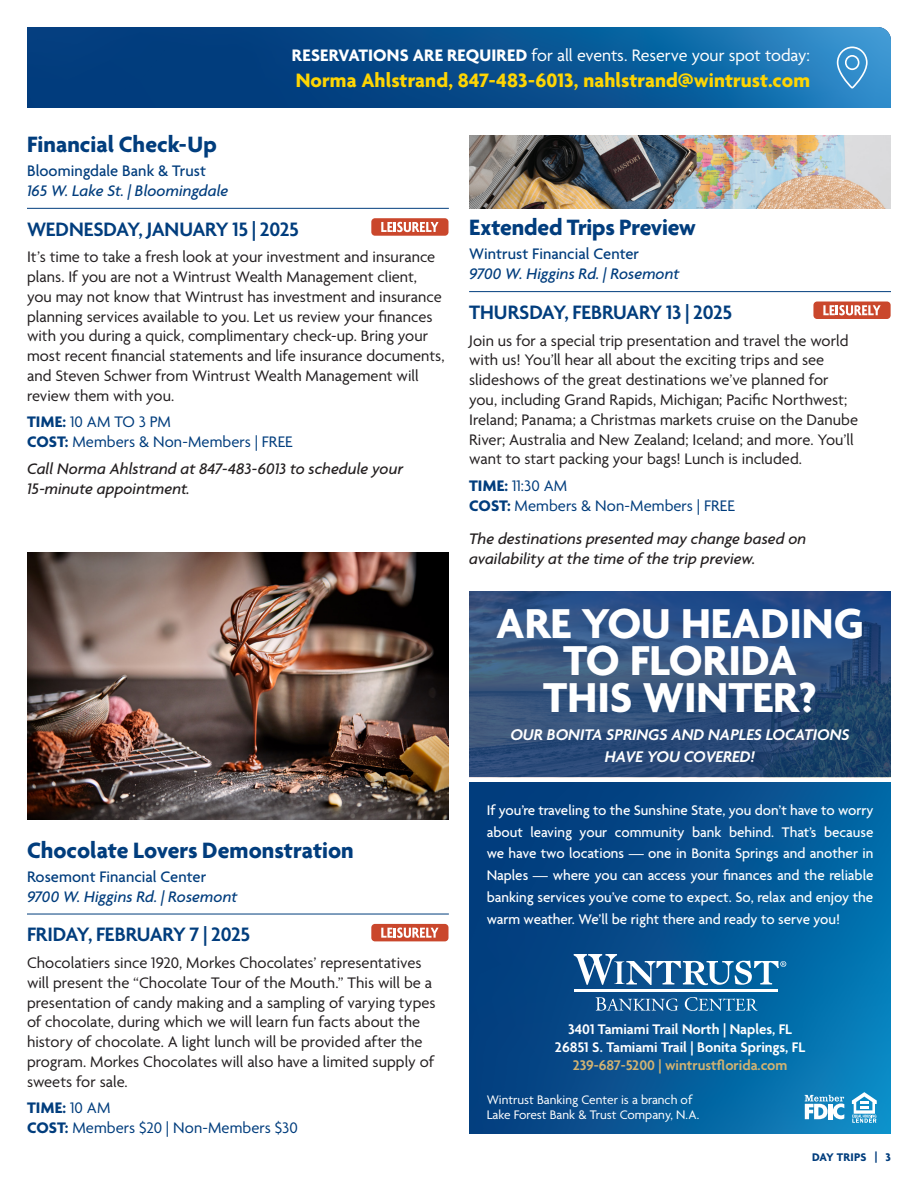
<style>
.page{position:relative;width:918px;height:1188px;background:#fff}
.page>*{position:absolute;margin:0;border:0;box-sizing:border-box;transform-origin:0 0}
.t1{font:700 45.15px/36.9px "Agenda";color:#fff;text-align:center}
.EVENT_TITLE{font:700 24px "Agenda";color:#013d7d}
.DATE{font:600 21px "Agenda";letter-spacing:-.01em;color:#013d7d}
.t2{font:700 21px "Agenda";letter-spacing:.005em;color:#fed503}
.t3{font:18px "Agenda";letter-spacing:-.005em;color:#fff}
.t4{font:italic 600 16.8px/21.8px "Agenda";color:#fff;text-align:center}
.Itin_text{font:16.5px/19.8px "Agenda";color:#231f20}
.Event_disclosure{font:italic 500 16.5px/19.8px "Agenda";letter-spacing:.005em;color:#231f20}
.Itin_event{font:italic 500 16.5px/19.8px "Agenda";letter-spacing:.005em;color:#013d7d}
.Itin_cost_call{font:16.5px "Agenda";letter-spacing:.005em;color:#013d7d}
.Itin_cost_call-2{font:700 16.5px "Agenda";color:#013d7d}
.t5{font:500 15px/21.8px "Agenda";color:#fff;text-align:justify}
.t6{font:600 15px/18.1px "Agenda";color:#fff;text-align:center}
.t7{font:13.35px/15px "Agenda";color:#fff}
.t8{font:700 12px "Agenda";letter-spacing:.01em;color:#013d7d}
.s1{font-weight:700}
.s2{font-style:normal}
.s3{font-weight:400}
.s4{color:#d2b371}
</style>
<div class="page">
<svg style="left:27px;top:27px;width:864px;height:81px;background:#0b5392"></svg>
<svg style="left:837px;top:47px;width:31px;height:41px"></svg>
<svg style="left:469px;top:782px;width:422px;height:352px;background:#045694"></svg>
<svg style="left:852px;top:1092px;width:25px;height:31px"></svg>
<svg style="left:805px;top:1095px;width:39px;height:24px"></svg>
<hr style="left:828px;top:1104px;width:4px;height:15px;background:#fff">
<img style="left:469px;top:592px;width:422px;height:185px">
<svg style="left:596px;top:997px;width:82px;height:14px"></svg>
<svg style="left:685px;top:997px;width:73px;height:14px"></svg>
<hr style="left:574px;top:990px;width:204px;height:2px;background:#fff">
<svg style="left:574px;top:954px;width:212px;height:31px"></svg>
<hr style="left:27px;top:914px;width:422px;height:1px;background:#013d7d">
<img style="left:27px;top:553px;width:422px;height:267px">
<div style="left:371px;top:924px;width:77px;height:17px;background:#ca472c;border-radius:4px"></div>
<svg style="left:381px;top:927px;width:58px;height:11px"></svg>
<hr style="left:469px;top:291px;width:422px;height:1px;background:#013d7d">
<img style="left:469px;top:135px;width:422px;height:73px">
<div style="left:813px;top:302px;width:78px;height:17px;background:#ca472c;border-radius:4px"></div>
<svg style="left:823px;top:305px;width:58px;height:10px"></svg>
<hr style="left:27px;top:208px;width:422px;height:1px;background:#013d7d">
<div style="left:371px;top:218px;width:77px;height:18px;background:#ca472c;border-radius:4px"></div>
<svg style="left:381px;top:222px;width:58px;height:10px"></svg>
<p class="t3" style="left:292px;top:46px;width:520px"><span class="s1">RESERVATIONS ARE REQUIRED</span> for all events. Reserve your spot today:</p>
<p class="t2" style="left:296px;top:69px;width:516px">Norma Ahlstrand, 847-483-6013, nahlstrand@wintrust.com</p>
<p class="EVENT_TITLE" style="left:27px;top:132px;width:191px">Financial Check-Up</p>
<p class="Itin_event" style="left:27px;top:161px;width:203px"><span class="s2">Bloomingdale Bank &amp; Trust<br></span>165 W. Lake St. | Bloomingdale</p>
<p class="DATE" style="left:27px;top:218px;width:273px">WEDNESDAY, JANUARY 15 | 2025</p>
<p class="Itin_text" style="left:27px;top:248px;width:419px">It’s time to take a fresh look at your investment and insurance plans. If you are not a Wintrust Wealth Management client, you may not know that Wintrust has investment and insurance planning services available to you. Let us review your finances with you during a quick, complimentary check-up. Bring your most recent financial statements and life insurance documents, and Steven Schwer from Wintrust Wealth Management will review them with you.</p>
<p class="Itin_cost_call" style="left:27px;top:413px;width:146px"><span class="s1">TIME:</span> 10 AM TO 3 PM</p>
<p class="Itin_cost_call" style="left:27px;top:433px;width:267px"><span class="s1">COST:</span> Members &amp; Non-Members | FREE</p>
<p class="Event_disclosure" style="left:27px;top:459px;width:378px">Call Norma Ahlstrand at 847-483-6013 to schedule your<br>15-minute appointment.</p>
<p class="EVENT_TITLE" style="left:27px;top:837px;width:328px">Chocolate Lovers Demonstration</p>
<p class="Itin_event" style="left:27px;top:867px;width:212px"><span class="s2">Rosemont Financial Center<br></span>9700 W. Higgins Rd. | Rosemont</p>
<p class="DATE" style="left:27px;top:923px;width:225px">FRIDAY, FEBRUARY 7 | 2025</p>
<p class="Itin_text" style="left:27px;top:954px;width:410px">Chocolatiers since 1920, Morkes Chocolates’ representatives will present the “Chocolate Tour of the Mouth.” This will be a presentation of candy making and a sampling of varying types of chocolate, during which we will learn fun facts about the history of chocolate. A light lunch will be provided after the program. Morkes Chocolates will also have a limited supply of sweets for sale.</p>
<p class="Itin_cost_call-2" style="left:27px;top:1099px;width:85px">TIME: <span class="s3">10 AM</span></p>
<p class="Itin_cost_call" style="left:27px;top:1119px;width:272px"><span class="s1">COST:</span> Members $20 | Non-Members $30</p>
<p class="EVENT_TITLE" style="left:469px;top:215px;width:228px">Extended Trips Preview</p>
<p class="Itin_event" style="left:469px;top:244px;width:212px"><span class="s2">Wintrust Financial Center<br></span>9700 W. Higgins Rd. | Rosemont</p>
<p class="DATE" style="left:469px;top:301px;width:265px">THURSDAY, FEBRUARY 13 | 2025</p>
<p class="Itin_text" style="left:469px;top:331px;width:391px">Join us for a special trip presentation and travel the world with us! You’ll hear all about the exciting trips and see slideshows of the great destinations we’ve planned for you, including Grand Rapids, Michigan; Pacific Northwest; Ireland; Panama; a Christmas markets cruise on the Danube River; Australia and New Zealand; Iceland; and more. You’ll want to start packing your bags! Lunch is included.</p>
<p class="Itin_cost_call" style="left:469px;top:477px;width:100px"><span class="s1">TIME:</span> 11:30 AM</p>
<p class="Itin_cost_call" style="left:469px;top:497px;width:267px"><span class="s1">COST:</span> Members &amp; Non-Members | FREE</p>
<p class="Event_disclosure" style="left:469px;top:529px;width:339px">The destinations presented may change based on availability at the time of the trip preview.</p>
<p class="t1" style="left:496px;top:608px;width:369px">ARE YOU HEADING<br>TO FLORIDA<br>THIS WINTER?</p>
<p class="t4" style="left:510px;top:725px;width:341px">OUR BONITA SPRINGS AND NAPLES LOCATIONS<br>HAVE YOU COVERED!</p>
<p class="t5" style="left:487px;top:800px;width:388px">If you’re traveling to the Sunshine State, you don’t have to worry about leaving your community bank behind. That’s because we have two locations — one in Bonita Springs and another in Naples — where you can access your finances and the reliable banking services you’ve come to expect. So, relax and enjoy the warm weather. We’ll be right there and ready to serve you!</p>
<p class="t6" style="left:555px;top:1021px;width:252px">3401 Tamiami Trail North | Naples, FL<br>26851 S. Tamiami Trail | Bonita Springs, FL<br><span class="s4">239-687-5200 | wintrustflorida.com</span></p>
<p class="t7" style="left:487px;top:1093px;width:214px">Wintrust Banking Center is a branch of<br>Lake Forest Bank &amp; Trust Company, N.A.</p>
<p class="t8" style="left:812px;top:1151px;width:80px">DAY TRIPS | 3</p>
</div>
